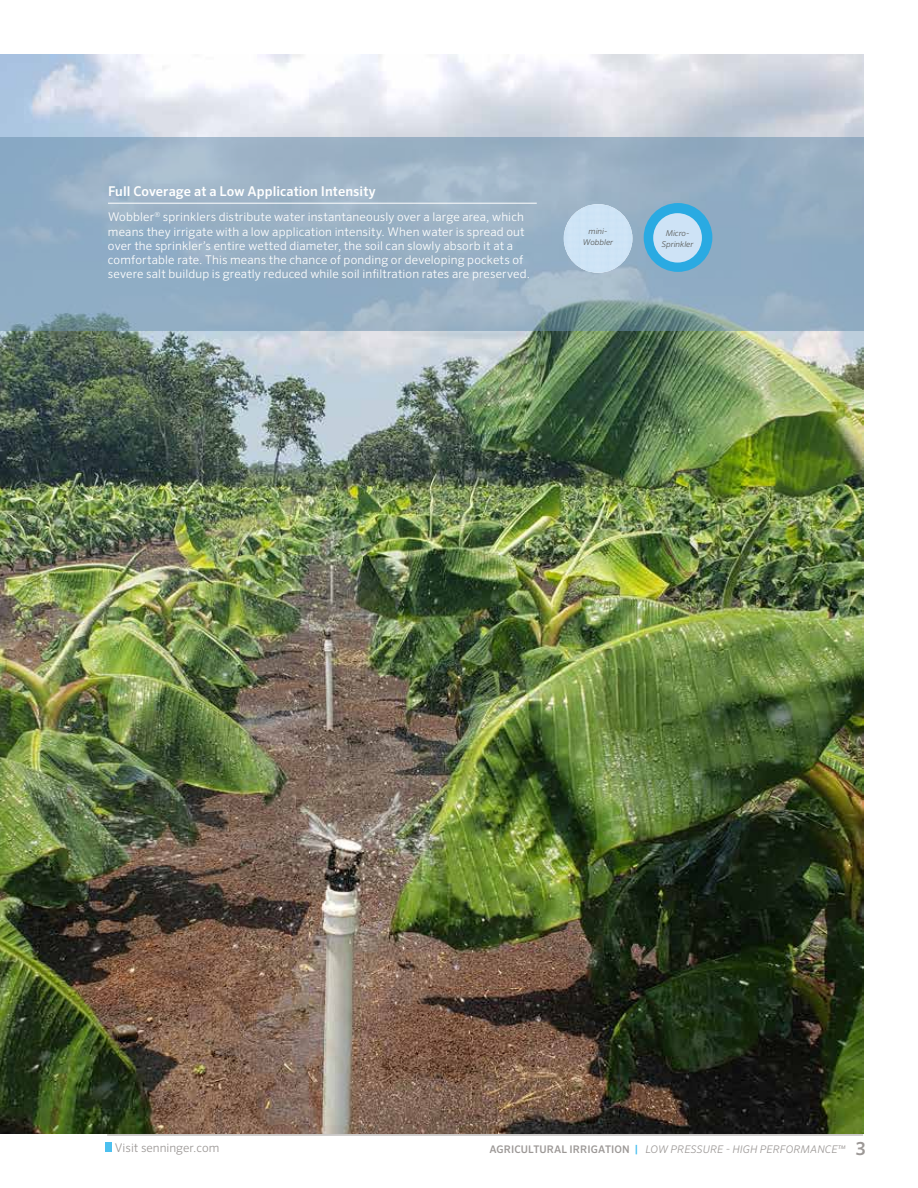
<style>
.page{position:relative;width:918px;height:1188px;background:#fff}
.page>*{position:absolute;margin:0;border:0;box-sizing:border-box;transform-origin:0 0}
.t1{font:500 13.5px "Sero Pro";letter-spacing:.005em;color:#fff}
.t2{font:300 12px/14.2px "Sero Pro";letter-spacing:.01em;color:#fff}
.t3{font:300 12px "Sero Pro";color:#9c9896}
.t4{font:italic 300 10.5px "Sero Pro";letter-spacing:.01em;color:#9c9896}
.t5{font:italic 300 7.95px/10.4px "Sero Pro";color:#585956;text-align:center}
.s1{font-weight:500;font-style:normal}
.s2{font-weight:500;font-style:normal;color:#4cc0ef}
.s3{font-weight:500;font-style:normal;font-size:18px}
</style>
<div class="page">
<hr style="left:107px;top:1135px;width:756px;height:1px;background:#9c9896">
<img style="left:0;top:54px;width:864px;height:1080px">
<div style="left:106px;top:1142px;width:6px;height:10px;background:#4cc0ef"></div>
<svg style="left:0;top:137px;width:864px;height:193px;background:#95aec2"></svg>
<hr style="left:108px;top:203px;width:429px;height:1px;background:#fff">
<div style="left:564px;top:204px;width:68px;height:69px;background:#cee4f6;border-radius:34px"></div>
<div style="left:644px;top:203px;width:68px;height:69px;background:#2aaae2;border-radius:50%"></div>
<div style="left:653px;top:213px;width:49px;height:50px;background:#cee3f6;border-radius:50%"></div>
<p class="t1" style="left:108px;top:183px;width:269px">Full Coverage at a Low Application Intensity</p>
<p class="t2" style="left:108px;top:210px;width:424px">Wobbler<sup>®</sup> sprinklers distribute water instantaneously over a large area, which means they irrigate with a low application intensity. When water is spread out over the sprinkler’s entire wetted diameter, the soil can slowly absorb it at a comfortable rate. This means the chance of ponding or developing pockets of severe salt buildup is greatly reduced while soil infiltration rates are preserved.</p>
<p class="t5" style="left:583px;top:226px;width:32px">mini-<br>Wobbler</p>
<p class="t5" style="left:662px;top:228px;width:33px">Micro-<br>Sprinkler</p>
<p class="t3" style="left:115px;top:1140px;width:106px">Visit senninger.com</p>
<p class="t4" style="left:489px;top:1143px;width:378px"><span class="s1">AGRICULTURAL IRRIGATION</span> <span class="s2">|</span> LOW PRESSURE - HIGH PERFORMANCE™ <span class="s3">3</span></p>
</div>
